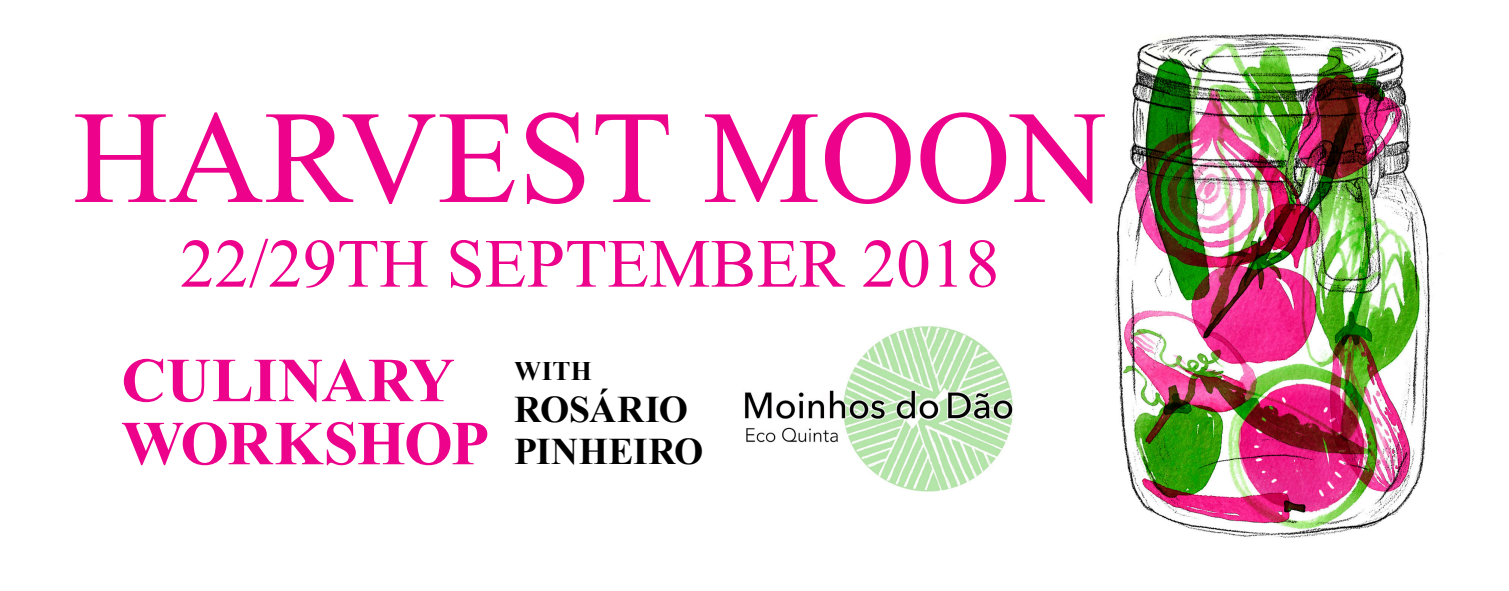
<style>
.page{position:relative;width:1509px;height:591px;background:#fff}
.page>*{position:absolute;margin:0;border:0;box-sizing:border-box;transform-origin:0 0}
.t1{font:132.12px "Times New Roman";color:#ed028c}
.t2{font:68.95px "Times New Roman";color:#ed028c}
.t3{font:700 62.48px/63px "Times New Roman";letter-spacing:-.015em;color:#ed028c}
.t4{font:700 37.45px/42px "Times New Roman";color:#000}
.t5{font:700 27.12px "Times New Roman";color:#000}
</style>
<div class="page">
<img style="left:1114px;top:33px;width:316px;height:505px">
<img style="left:744px;top:326px;width:269px;height:165px">
<h1 class="t1" style="left:73px;top:69px;width:1035px">HARVEST MOON</h1>
<p class="t2" style="left:180px;top:217px;width:821px">22/29TH SEPTEMBER 2018</p>
<p class="t3" style="left:121px;top:347px;width:369px">CULINARY<br>WORKSHOP</p>
<p class="t5" style="left:514px;top:352px;width:79px">WITH</p>
<p class="t4" style="left:514px;top:387px;width:191px">ROSÁRIO<br>PINHEIRO</p>
</div>
